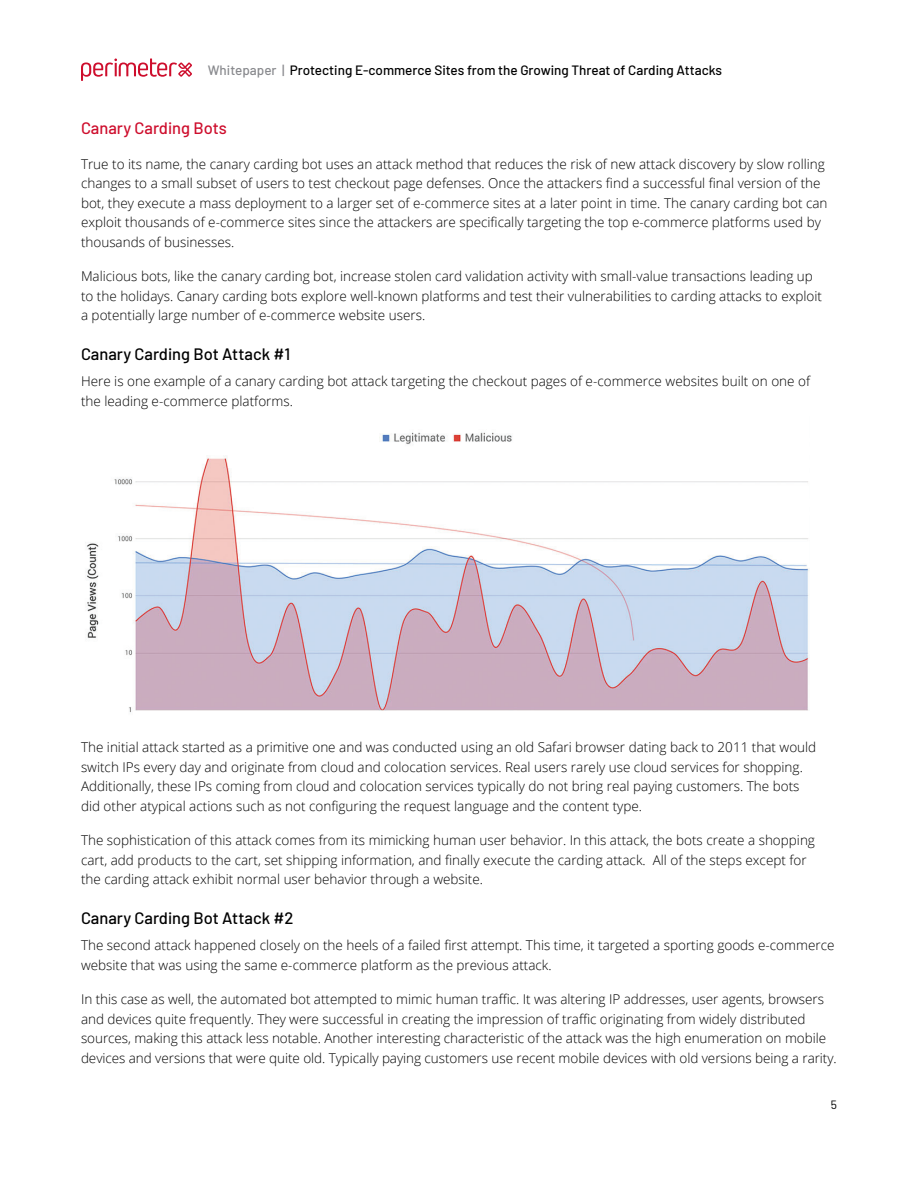
<style>
.page{position:relative;width:918px;height:1188px;background:#fff}
.page>*{position:absolute;margin:0;border:0;box-sizing:border-box;transform-origin:0 0}
.Sub-section{font:500 16.5px "Barlow";color:#000}
.Body{font:500 16.5px "Barlow";color:#ce0e2d}
.Body-2{font:300 13.5px/19.5px "Open Sans";color:#000}
.t1{font:500 13.5px "Barlow";color:#000}
.t2{font:12px "Barlow";color:#000}
.s1{color:#898a8e}
</style>
<div class="page">
<svg style="left:81px;top:58px;width:111px;height:23px"></svg>
<img style="left:86px;top:432px;width:723px;height:281px">
<p class="t1" style="left:208px;top:60px;width:516px"><span class="s1">Whitepaper |</span> Protecting E-commerce Sites from the Growing Threat of Carding Attacks</p>
<p class="Body" style="left:81px;top:116px;width:147px">Canary Carding Bots</p>
<p class="Body-2" style="left:81px;top:154px;width:748px">True to its name, the canary carding bot uses an attack method that reduces the risk of new attack discovery by slow rolling changes to a small subset of users to test checkout page defenses. Once the attackers find a successful final version of the bot, they execute a mass deployment to a larger set of e-commerce sites at a later point in time. The canary carding bot can exploit thousands of e-commerce sites since the attackers are specifically targeting the top e-commerce platforms used by thousands of businesses.</p>
<p class="Body-2" style="left:81px;top:266px;width:743px">Malicious bots, like the canary carding bot, increase stolen card validation activity with small-value transactions leading up to the holidays. Canary carding bots explore well-known platforms and test their vulnerabilities to carding attacks to exploit a potentially large number of e-commerce website users.</p>
<p class="Sub-section" style="left:81px;top:342px;width:211px">Canary Carding Bot Attack #1</p>
<p class="Body-2" style="left:81px;top:371px;width:731px">Here is one example of a canary carding bot attack targeting the checkout pages of e-commerce websites built on one of the leading e-commerce platforms.</p>
<p class="Body-2" style="left:81px;top:737px;width:737px">The initial attack started as a primitive one and was conducted using an old Safari browser dating back to 2011 that would switch IPs every day and originate from cloud and colocation services. Real users rarely use cloud services for shopping.<br>Additionally, these IPs coming from cloud and colocation services typically do not bring real paying customers. The bots did other atypical actions such as not configuring the request language and the content type.</p>
<p class="Body-2" style="left:81px;top:830px;width:736px">The sophistication of this attack comes from its mimicking human user behavior. In this attack, the bots create a shopping cart, add products to the cart, set shipping information, and finally execute the carding attack. All of the steps except for the carding attack exhibit normal user behavior through a website.</p>
<p class="Sub-section" style="left:81px;top:906px;width:214px">Canary Carding Bot Attack #2</p>
<p class="Body-2" style="left:81px;top:935px;width:755px">The second attack happened closely on the heels of a failed first attempt. This time, it targeted a sporting goods e-commerce website that was using the same e-commerce platform as the previous attack.</p>
<p class="Body-2" style="left:81px;top:989px;width:757px">In this case as well, the automated bot attempted to mimic human traffic. It was altering IP addresses, user agents, browsers and devices quite frequently. They were successful in creating the impression of traffic originating from widely distributed sources, making this attack less notable. Another interesting characteristic of the attack was the high enumeration on mobile devices and versions that were quite old. Typically paying customers use recent mobile devices with old versions being a rarity.</p>
<p class="t2" style="left:831px;top:1096px;width:8px">5</p>
</div>
